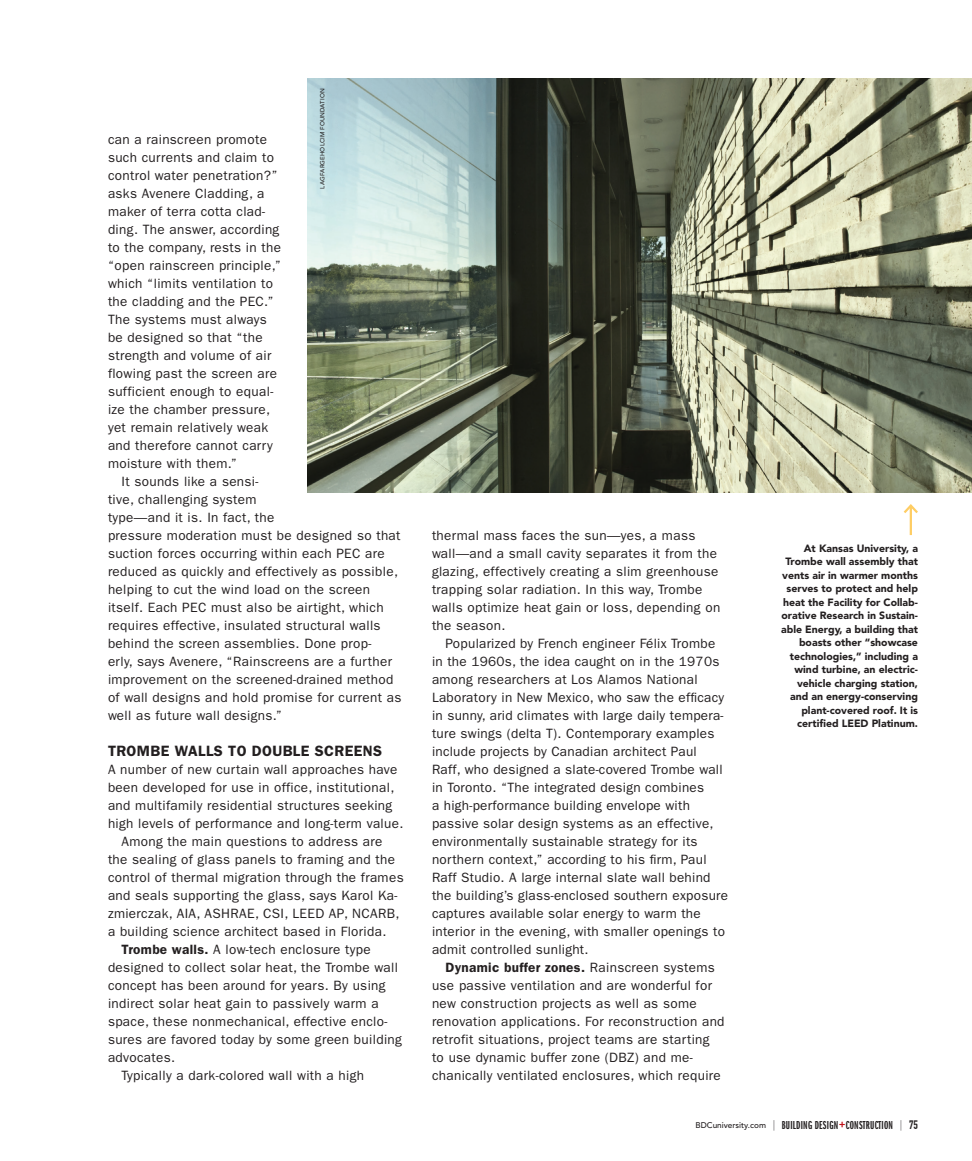
<style>
.page{position:relative;width:972px;height:1161px;background:#fff}
.page>*{position:absolute;margin:0;border:0;box-sizing:border-box;transform-origin:0 0}
.t1{font:600 15px "ITC Franklin Gothic Std";letter-spacing:.025em;color:#231f20}
.t2{font:13.5px/18px "ITC Franklin Gothic Std";letter-spacing:.025em;color:#231f20}
.t3{font:12px "ITC Franklin Gothic Std Dm X Cp";letter-spacing:.02em;color:#231f20}
.t4{font:900 10.5px/13.5px "Avenir LT Std";color:#231f20;text-align:right}
.t5{font:500 6px "Avenir LT Std";letter-spacing:.02em;color:#231f20}
.s1{font-weight:600}
.s2{font-family:"Avenir LT Std";font-weight:500;font-size:8.25px}
.s3{font-family:"ITC Franklin Gothic Std Bk X Cp";font-size:10.5px}
.s4{font-family:"ITC Franklin Gothic Std";font-weight:500;font-stretch:condensed;font-size:13.5px;color:#c01119}
.s5{font-family:"DIN Condensed";font-weight:700}
</style>
<div class="page">
<hr style="left:910px;top:506px;width:2px;height:29px;background:#fecd64">
<svg style="left:903px;top:504px;width:15px;height:12px"></svg>
<img style="left:308px;top:79px;width:664px;height:414px">
<p class="t5" style="left:319px;top:189px;width:102px;rotate:-90deg">LAGFARGEHOLCIM FOUNDATION</p>
<p class="t2" style="left:108px;top:131px;width:160px">can a rainscreen promote</p>
<p class="t2" style="left:108px;top:149px;width:168px">such currents and claim to</p>
<p class="t2" style="left:108px;top:167px;width:171px">control water penetration?”</p>
<p class="t2" style="left:108px;top:185px;width:158px">asks Avenere Cladding, a</p>
<p class="t2" style="left:108px;top:202px;width:159px">maker of terra cotta clad-</p>
<p class="t2" style="left:108px;top:220px;width:173px">ding. The answer, according</p>
<p class="t2" style="left:108px;top:238px;width:175px">to the company, rests in the</p>
<p class="t2" style="left:108px;top:256px;width:174px">“open rainscreen principle,”</p>
<p class="t2" style="left:108px;top:274px;width:167px">which “limits ventilation to</p>
<p class="t2" style="left:108px;top:292px;width:167px">the cladding and the PEC.”</p>
<p class="t2" style="left:108px;top:310px;width:160px">The systems must always</p>
<p class="t2" style="left:108px;top:328px;width:156px">be designed so that “the</p>
<p class="t2" style="left:108px;top:346px;width:165px">strength and volume of air</p>
<p class="t2" style="left:108px;top:364px;width:171px">flowing past the screen are</p>
<p class="t2" style="left:108px;top:382px;width:167px">sufficient enough to equal-</p>
<p class="t2" style="left:108px;top:400px;width:164px">ize the chamber pressure,</p>
<p class="t2" style="left:108px;top:418px;width:162px">yet remain relatively weak</p>
<p class="t2" style="left:108px;top:436px;width:166px">and therefore cannot carry</p>
<p class="t2" style="left:108px;top:454px;width:130px">moisture with them.”</p>
<p class="t2" style="left:122px;top:472px;width:139px">It sounds like a sensi-</p>
<p class="t2" style="left:108px;top:490px;width:150px">tive, challenging system</p>
<p class="t2" style="left:108px;top:508px;width:168px">type—and it is. In fact, the</p>
<p class="t2" style="left:108px;top:526px;width:294px">pressure moderation must be designed so that</p>
<p class="t2" style="left:108px;top:544px;width:278px">suction forces occurring within each PEC are</p>
<p class="t2" style="left:108px;top:562px;width:292px">reduced as quickly and effectively as possible,</p>
<p class="t2" style="left:108px;top:580px;width:264px">helping to cut the wind load on the screen</p>
<p class="t2" style="left:108px;top:598px;width:277px">itself. Each PEC must also be airtight, which</p>
<p class="t2" style="left:108px;top:616px;width:274px">requires effective, insulated structural walls</p>
<p class="t2" style="left:108px;top:634px;width:265px">behind the screen assemblies. Done prop-</p>
<p class="t2" style="left:108px;top:652px;width:286px">erly, says Avenere, “Rainscreens are a further</p>
<p class="t2" style="left:108px;top:670px;width:287px">improvement on the screened-drained method</p>
<p class="t2" style="left:108px;top:688px;width:295px">of wall designs and hold promise for current as</p>
<p class="t2" style="left:108px;top:706px;width:176px">well as future wall designs.”</p>
<p class="t1" style="left:108px;top:742px;width:276px">TROMBE WALLS TO DOUBLE SCREENS</p>
<p class="t2" style="left:108px;top:761px;width:291px">A number of new curtain wall approaches have</p>
<p class="t2" style="left:108px;top:779px;width:288px">been developed for use in office, institutional,</p>
<p class="t2" style="left:108px;top:797px;width:286px">and multifamily residential structures seeking</p>
<p class="t2" style="left:108px;top:815px;width:297px">high levels of performance and long-term value.</p>
<p class="t2" style="left:122px;top:833px;width:262px">Among the main questions to address are</p>
<p class="t2" style="left:108px;top:850px;width:289px">the sealing of glass panels to framing and the</p>
<p class="t2" style="left:108px;top:868px;width:297px">control of thermal migration through the frames</p>
<p class="t2" style="left:108px;top:886px;width:291px">and seals supporting the glass, says Karol Ka-</p>
<p class="t2" style="left:108px;top:904px;width:293px">zmierczak, AIA, ASHRAE, CSI, LEED AP, NCARB,</p>
<p class="t2" style="left:108px;top:922px;width:280px">a building science architect based in Florida.</p>
<p class="t2" style="left:122px;top:940px;width:251px"><span class="s1">Trombe walls.</span> A low-tech enclosure type</p>
<p class="t2" style="left:108px;top:958px;width:291px">designed to collect solar heat, the Trombe wall</p>
<p class="t2" style="left:108px;top:976px;width:279px">concept has been around for years. By using</p>
<p class="t2" style="left:108px;top:994px;width:272px">indirect solar heat gain to passively warm a</p>
<p class="t2" style="left:108px;top:1012px;width:281px">space, these nonmechanical, effective enclo-</p>
<p class="t2" style="left:108px;top:1030px;width:295px">sures are favored today by some green building</p>
<p class="t2" style="left:108px;top:1048px;width:69px">advocates.</p>
<p class="t2" style="left:122px;top:1066px;width:244px">Typically a dark-colored wall with a high</p>
<p class="t2" style="left:432px;top:526px;width:290px">thermal mass faces the sun—yes, a mass wall—and a small cavity separates it from the glazing, effectively creating a slim greenhouse trapping solar radiation. In this way, Trombe walls optimize heat gain or loss, depending on the season.</p>
<p class="t2" style="left:432px;top:634px;width:298px;text-indent:14px">Popularized by French engineer Félix Trombe in the 1960s, the idea caught on in the 1970s among researchers at Los Alamos National Laboratory in New Mexico, who saw the efficacy in sunny, arid climates with large daily tempera&shy;ture swings (delta T). Contemporary examples include projects by Canadian architect Paul Raff, who designed a slate-covered Trombe wall in Toronto. “The integrated design combines<br>a high-performance building envelope with passive solar design systems as an effective, environmentally sustainable strategy for its northern context,” according to his firm, Paul Raff Studio. A large internal slate wall behind the building’s glass-enclosed southern exposure captures available solar energy to warm the interior in the evening, with smaller openings to admit controlled sunlight.</p>
<p class="t2" style="left:432px;top:958px;width:294px;text-indent:14px"><span class="s1">Dynamic buffer zones.</span> Rainscreen systems use passive ventilation and are wonderful for new construction projects as well as some renovation applications. For reconstruction and retrofit situations, project teams are starting to use dynamic buffer zone (DBZ) and me&shy;chanically ventilated enclosures, which require</p>
<p class="t4" style="left:781px;top:541px;width:138px">At Kansas University, a<br>Trombe wall assembly that vents air in warmer months serves to protect and help heat the Facility for Collab&shy;orative Research in Sustain&shy;able Energy, a building that boasts other “showcase technologies,” including a wind turbine, an electric&shy;vehicle charging station, and an energy-conserving plant-covered roof. It is certified LEED Platinum.</p>
<p class="t3" style="left:696px;top:1119px;width:224px"><span class="s2">BDCuniversity.com</span> <span class="s3">|</span> BUILDING DESIGN<span class="s4">+</span>CONSTRUCTION <span class="s3">|</span> <span class="s5">75</span></p>
</div>
